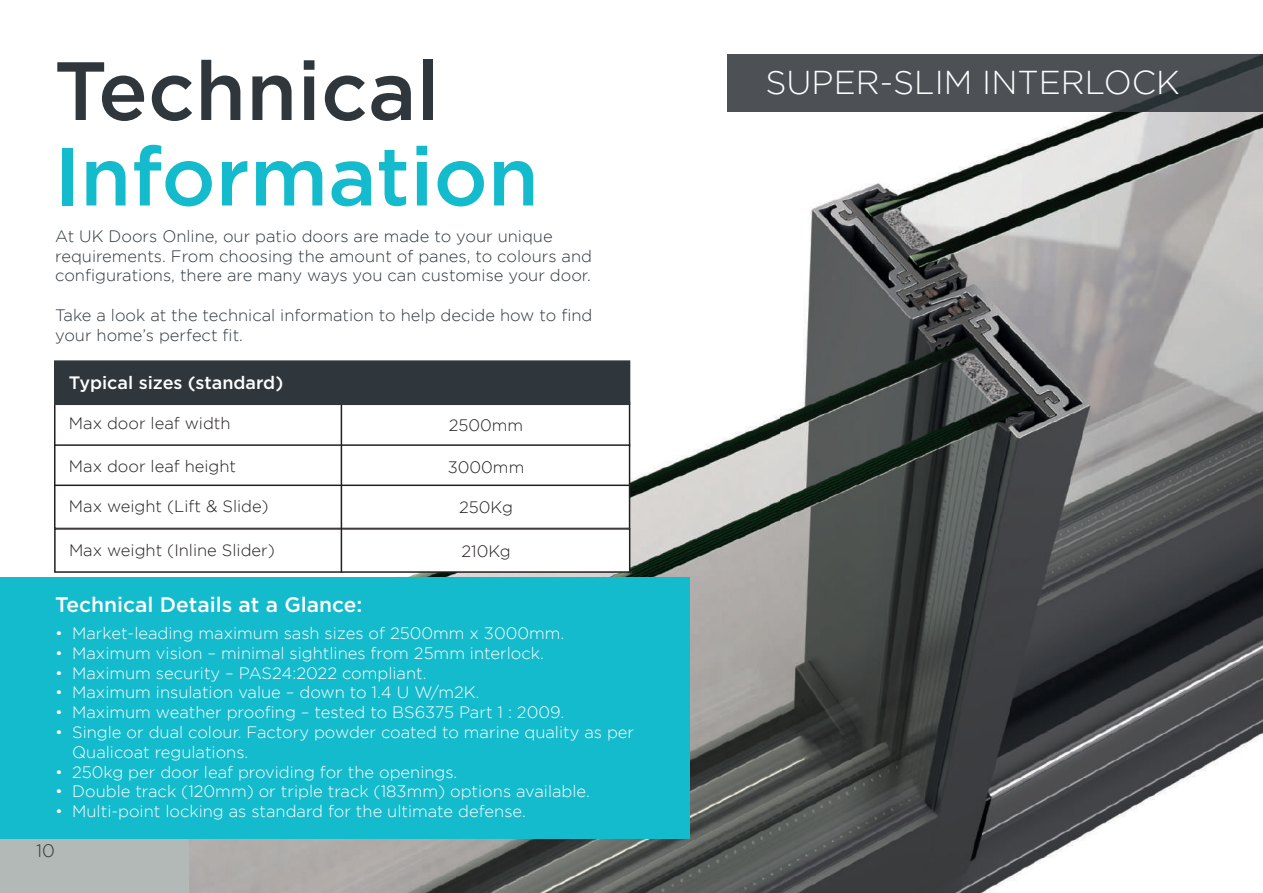
<style>
.page{position:relative;width:1263px;height:893px;background:#fff}
.page>*{position:absolute;margin:0;border:0;box-sizing:border-box;transform-origin:0 0}
.t1{font:500 82.5px "Gotham";color:#14bbcd}
.t2{font:500 82.5px "Gotham";color:#2f373d}
.t3{font:300 33px "Gotham";color:#fff}
.t4{font:500 21px "Gotham";color:#fff}
.t5{font:500 18px "Gotham";color:#fff}
.t6{font:300 18px "Gotham";color:#2f373d}
.t7{font:300 16.5px/19.8px "Gotham";color:#fff}
.t8{font:300 16.5px/19.8px "Gotham";color:#2f373d}
.t9{font:300 16.5px "Gotham";color:#231f20}
</style>
<div class="page">
<img style="left:188px;top:53px;width:1075px;height:840px">
<div style="left:0;top:786px;width:188px;height:107px;background:#b3b9b6"></div>
<div style="left:55px;top:403px;width:574px;height:43px;background:#fff"></div>
<div style="left:55px;top:445px;width:574px;height:43px;background:#fff"></div>
<div style="left:54px;top:444px;width:576px;height:45px;border:2px solid #231f20"></div>
<div style="left:55px;top:485px;width:574px;height:43px;background:#fff"></div>
<div style="left:54px;top:485px;width:576px;height:44px;border:2px solid #231f20"></div>
<div style="left:0;top:577px;width:689px;height:262px;background:#14bbcd"></div>
<div style="left:55px;top:529px;width:575px;height:43px;background:#fff"></div>
<div style="left:54px;top:528px;width:576px;height:45px;border:2px solid #231f20"></div>
<hr style="left:341px;top:387px;width:1px;height:186px;background:#231f20">
<div style="left:727px;top:54px;width:536px;height:57px;background:#4d5156"></div>
<div style="left:54px;top:360px;width:576px;height:45px;background:#2f373d;border:2px solid #2f373d"></div>
<h1 class="t2" style="left:54px;top:37px;width:388px">Technical</h1>
<h1 class="t1" style="left:54px;top:122px;width:486px">Information</h1>
<p class="t8" style="left:55px;top:226px;width:538px">At UK Doors Online, our patio doors are made to your unique requirements. From choosing the amount of panes, to colours and configurations, there are many ways you can customise your door.</p>
<p class="t8" style="left:55px;top:305px;width:539px">Take a look at the technical information to help decide how to find your home’s perfect fit.</p>
<p class="t5" style="left:69px;top:370px;width:216px">Typical sizes (standard)</p>
<p class="t9" style="left:69px;top:415px;width:163px">Max door leaf width</p>
<p class="t9" style="left:69px;top:457px;width:169px">Max door leaf height</p>
<p class="t9" style="left:69px;top:497px;width:201px">Max weight (Lift &amp; Slide)</p>
<p class="t9" style="left:449px;top:416px;width:76px">2500mm</p>
<p class="t9" style="left:448px;top:458px;width:78px">3000mm</p>
<p class="t9" style="left:459px;top:498px;width:55px">250Kg</p>
<p class="t9" style="left:69px;top:541px;width:207px">Max weight (Inline Slider)</p>
<p class="t9" style="left:461px;top:542px;width:51px">210Kg</p>
<p class="t4" style="left:55px;top:590px;width:309px">Technical Details at a Glance:</p>
<p class="t7" style="left:55px;top:623px;width:511px">• Market-leading maximum sash sizes of 2500mm x 3000mm.</p>
<p class="t7" style="left:55px;top:643px;width:490px">• Maximum vision – minimal sightlines from 25mm interlock.</p>
<p class="t7" style="left:55px;top:663px;width:373px">• Maximum security – PAS24:2022 compliant.</p>
<p class="t7" style="left:55px;top:682px;width:426px">• Maximum insulation value – down to 1.4 U W/m2K.</p>
<p class="t7" style="left:55px;top:702px;width:511px">• Maximum weather proofing – tested to BS6375 Part 1 : 2009.</p>
<p class="t7" style="left:72px;top:722px;width:563px;text-indent:-17px">• Single or dual colour. Factory powder coated to marine quality as per<br>Qualicoat regulations.</p>
<p class="t7" style="left:55px;top:762px;width:404px">• 250kg per door leaf providing for the openings.</p>
<p class="t7" style="left:55px;top:781px;width:536px">• Double track (120mm) or triple track (183mm) options available.</p>
<p class="t7" style="left:55px;top:801px;width:472px">• Multi-point locking as standard for the ultimate defense.</p>
<p class="t6" style="left:36px;top:841px;width:20px">10</p>
<h2 class="t3" style="left:765px;top:64px;width:416px">SUPER-SLIM INTERLOCK</h2>
</div>
